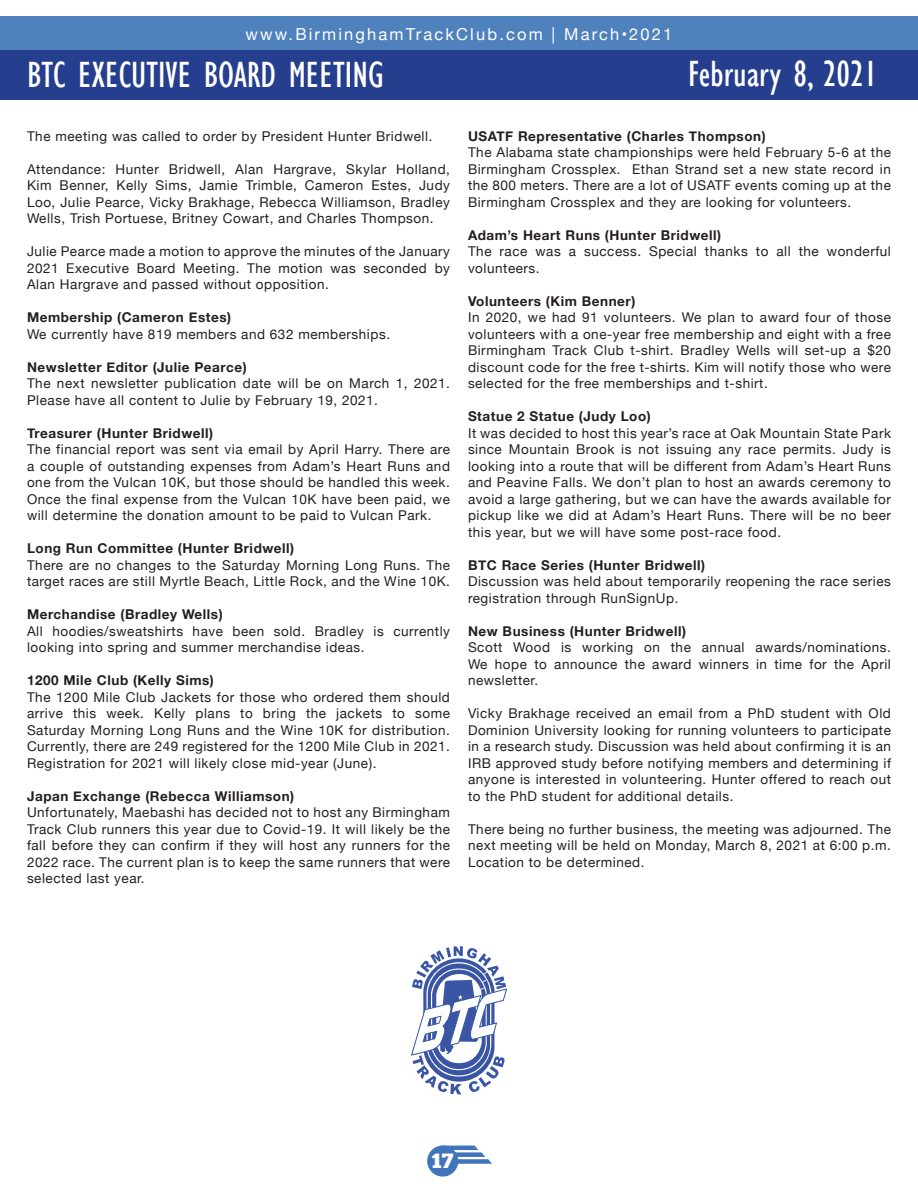
<style>
.page{position:relative;width:918px;height:1188px;background:#fff}
.page>*{position:absolute;margin:0;border:0;box-sizing:border-box;transform-origin:0 0}
.t1{font:condensed 37.5px "Gill Sans";color:#fff}
.t2{font:20.7px "Chunk Five";color:#fff}
.t3{font:16.5px "Helvetica Neue";letter-spacing:.13em;color:#fff}
.t4{font:13.5px/16.5px "Helvetica Neue";letter-spacing:.04em;color:#231f20;text-align:justify}
.t5{font:700 13.5px "Helvetica Neue";letter-spacing:.04em;color:#231f20}
</style>
<div class="page">
<div style="left:0;top:16px;width:918px;height:34px;background:#4f81bd"></div>
<div style="left:427px;top:1145px;width:31px;height:32px;background:#4175bb;border-radius:50%"></div>
<svg style="left:449px;top:1146px;width:43px;height:18px"></svg>
<div style="left:0;top:50px;width:918px;height:50px;background:#253f8e"></div>
<svg style="left:411px;top:946px;width:96px;height:148px"></svg>
<p class="t3" style="left:246px;top:22px;width:428px">www.BirminghamTrackClub.com | March•2021</p>
<p class="t1" style="left:27px;top:53px;width:358px">BTC EXECUTIVE BOARD MEETING</p>
<p class="t1" style="left:688px;top:52px;width:191px">February 8, 2021</p>
<p class="t4" style="left:27px;top:128px;width:407px">The meeting was called to order by President Hunter Bridwell.</p>
<p class="t4" style="left:27px;top:161px;width:425px">Attendance: Hunter Bridwell, Alan Hargrave, Skylar Holland, Kim Benner, Kelly Sims, Jamie Trimble, Cameron Estes, Judy Loo, Julie Pearce, Vicky Brakhage, Rebecca Williamson, Bradley Wells, Trish Portuese, Britney Cowart, and Charles Thompson.</p>
<p class="t4" style="left:27px;top:244px;width:425px">Julie Pearce made a motion to approve the minutes of the January 2021 Executive Board Meeting. The motion was seconded by Alan Hargrave and passed without opposition.</p>
<p class="t5" style="left:27px;top:307px;width:206px">Membership (Cameron Estes)</p>
<p class="t4" style="left:27px;top:326px;width:365px">We currently have 819 members and 632 memberships.</p>
<p class="t5" style="left:27px;top:356px;width:221px">Newsletter Editor (Julie Pearce)</p>
<p class="t4" style="left:27px;top:376px;width:425px">The next newsletter publication date will be on March 1, 2021.<br>Please have all content to Julie by February 19, 2021.</p>
<p class="t5" style="left:27px;top:422px;width:188px">Treasurer (Hunter Bridwell)</p>
<p class="t4" style="left:27px;top:442px;width:425px">The financial report was sent via email by April Harry. There are a couple of outstanding expenses from Adam’s Heart Runs and one from the Vulcan 10K, but those should be handled this week.<br>Once the final expense from the Vulcan 10K have been paid, we will determine the donation amount to be paid to Vulcan Park.</p>
<p class="t5" style="left:27px;top:538px;width:269px">Long Run Committee (Hunter Bridwell)</p>
<p class="t4" style="left:27px;top:557px;width:425px">There are no changes to the Saturday Morning Long Runs. The target races are still Myrtle Beach, Little Rock, and the Wine 10K.</p>
<p class="t5" style="left:27px;top:604px;width:197px">Merchandise (Bradley Wells)</p>
<p class="t4" style="left:27px;top:623px;width:425px">All hoodies/sweatshirts have been sold. Bradley is currently looking into spring and summer merchandise ideas.</p>
<p class="t5" style="left:27px;top:670px;width:188px">1200 Mile Club (Kelly Sims)</p>
<p class="t4" style="left:27px;top:689px;width:425px">The 1200 Mile Club Jackets for those who ordered them should arrive this week. Kelly plans to bring the jackets to some Saturday Morning Long Runs and the Wine 10K for distribution.<br>Currently, there are 249 registered for the 1200 Mile Club in 2021.<br>Registration for 2021 will likely close mid-year (June).</p>
<p class="t5" style="left:27px;top:785px;width:269px">Japan Exchange (Rebecca Williamson)</p>
<p class="t4" style="left:27px;top:805px;width:425px">Unfortunately, Maebashi has decided not to host any Birmingham Track Club runners this year due to Covid-19. It will likely be the fall before they can confirm if they will host any runners for the 2022 race. The current plan is to keep the same runners that were selected last year.</p>
<p class="t5" style="left:468px;top:126px;width:299px">USATF Representative (Charles Thompson)</p>
<p class="t4" style="left:468px;top:145px;width:424px">The Alabama state championships were held February 5-6 at the Birmingham Crossplex. Ethan Strand set a new state record in the 800 meters. There are a lot of USATF events coming up at the Birmingham Crossplex and they are looking for volunteers.</p>
<p class="t5" style="left:468px;top:225px;width:255px">Adam’s Heart Runs (Hunter Bridwell)</p>
<p class="t4" style="left:468px;top:244px;width:424px">The race was a success. Special thanks to all the wonderful volunteers.</p>
<p class="t5" style="left:468px;top:291px;width:169px">Volunteers (Kim Benner)</p>
<p class="t4" style="left:468px;top:310px;width:425px">In 2020, we had 91 volunteers. We plan to award four of those volunteers with a one-year free membership and eight with a free Birmingham Track Club t-shirt. Bradley Wells will set-up a $20 discount code for the free t-shirts. Kim will notify those who were selected for the free memberships and t-shirt.</p>
<p class="t5" style="left:468px;top:406px;width:184px">Statue 2 Statue (Judy Loo)</p>
<p class="t4" style="left:468px;top:426px;width:425px">It was decided to host this year’s race at Oak Mountain State Park since Mountain Brook is not issuing any race permits. Judy is looking into a route that will be different from Adam’s Heart Runs and Peavine Falls. We don’t plan to host an awards ceremony to avoid a large gathering, but we can have the awards available for pickup like we did at Adam’s Heart Runs. There will be no beer this year, but we will have some post-race food.</p>
<p class="t5" style="left:468px;top:555px;width:239px">BTC Race Series (Hunter Bridwell)</p>
<p class="t4" style="left:468px;top:574px;width:424px">Discussion was held about temporarily reopening the race series registration through RunSignUp.</p>
<p class="t5" style="left:468px;top:621px;width:220px">New Business (Hunter Bridwell)</p>
<p class="t4" style="left:468px;top:640px;width:424px">Scott Wood is working on the annual awards/nominations.<br>We hope to announce the award winners in time for the April newsletter.</p>
<p class="t4" style="left:468px;top:706px;width:425px">Vicky Brakhage received an email from a PhD student with Old Dominion University looking for running volunteers to participate in a research study. Discussion was held about confirming it is an IRB approved study before notifying members and determining if anyone is interested in volunteering. Hunter offered to reach out to the PhD student for additional details.</p>
<p class="t4" style="left:468px;top:822px;width:425px">There being no further business, the meeting was adjourned. The next meeting will be held on Monday, March 8, 2021 at 6:00 p.m.<br>Location to be determined.</p>
<h2 class="t2" style="left:432px;top:1148px;width:23px">17</h2>
</div>
